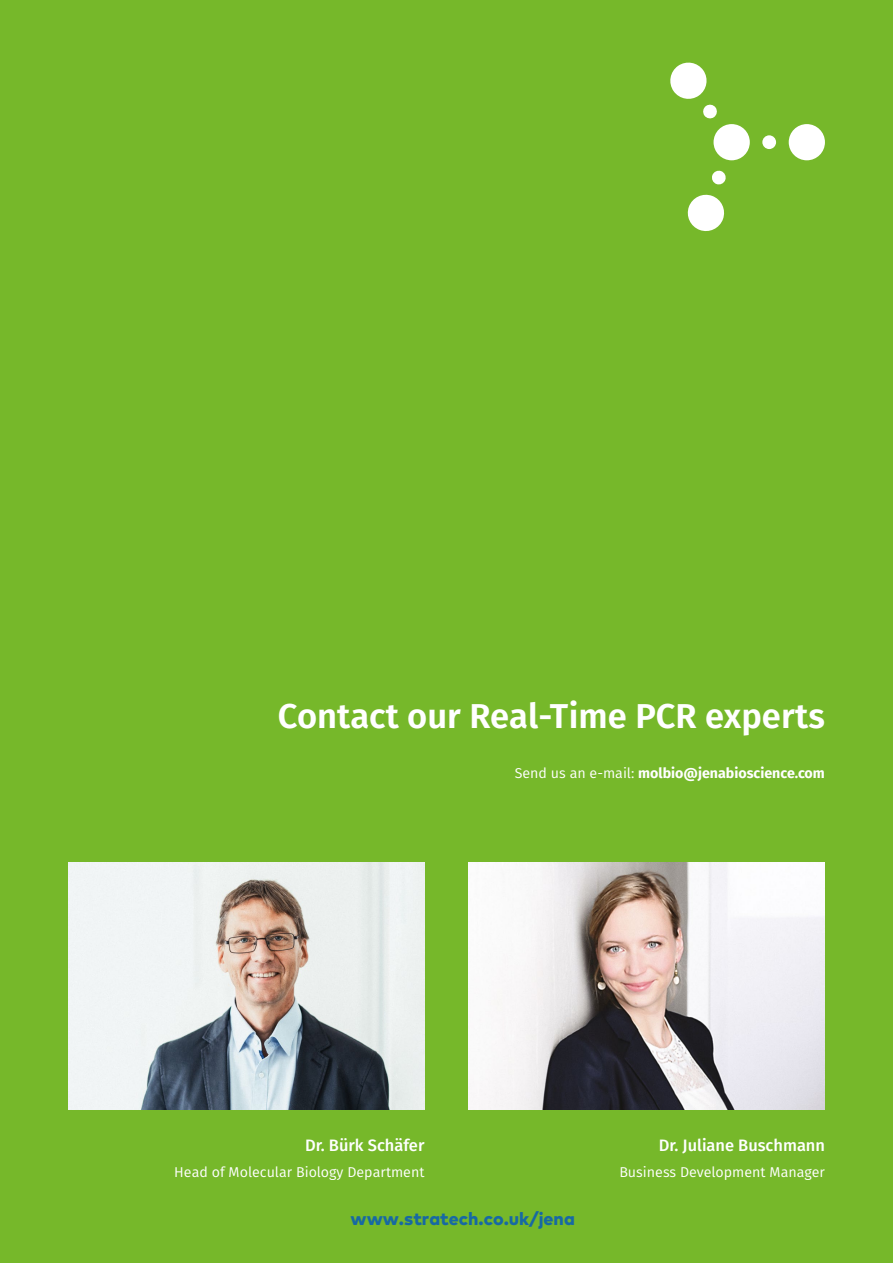
<style>
.page{position:relative;width:893px;height:1263px;background:#76b82a}
.page>*{position:absolute;margin:0;border:0;box-sizing:border-box;transform-origin:0 0}
.t1{font:600 34.5px "Fira Sans";color:#fff}
.t2{font:800 18px "Mark OT";color:#1769a3}
.t3{font:500 16.5px "Fira Sans";color:#fff}
.t4{font:14.25px "Fira Sans";color:#fff}
.t5{font:700 14.25px "Fira Sans";color:#fff}
.s1{font-weight:400}
</style>
<div class="page">
<div style="left:789px;top:124px;width:36px;height:36px;background:#fff;border-radius:50%"></div>
<div style="left:714px;top:124px;width:36px;height:36px;background:#fff;border-radius:50%"></div>
<div style="left:762px;top:135px;width:14px;height:14px;background:#fff;border-radius:50%"></div>
<svg style="left:670px;top:62px;width:47px;height:57px"></svg>
<svg style="left:687px;top:194px;width:38px;height:37px"></svg>
<svg style="left:712px;top:170px;width:14px;height:15px"></svg>
<img style="left:68px;top:863px;width:356px;height:246px">
<img style="left:468px;top:863px;width:357px;height:246px">
<h1 class="t1" style="left:278px;top:687px;width:549px">Contact our Real-Time PCR experts</h1>
<p class="t5" style="left:515px;top:761px;width:312px"><span class="s1">Send us an e-mail:</span> molbio@jenabioscience.com</p>
<p class="t3" style="left:305px;top:1132px;width:121px">Dr. Bürk Schäfer</p>
<p class="t3" style="left:659px;top:1132px;width:168px">Dr. Juliane Buschmann</p>
<p class="t4" style="left:174px;top:1161px;width:252px">Head of Molecular Biology Department</p>
<p class="t4" style="left:619px;top:1161px;width:207px">Business Development Manager</p>
<p class="t2" style="left:351px;top:1207px;width:226px">www.stratech.co.uk/jena</p>
</div>
